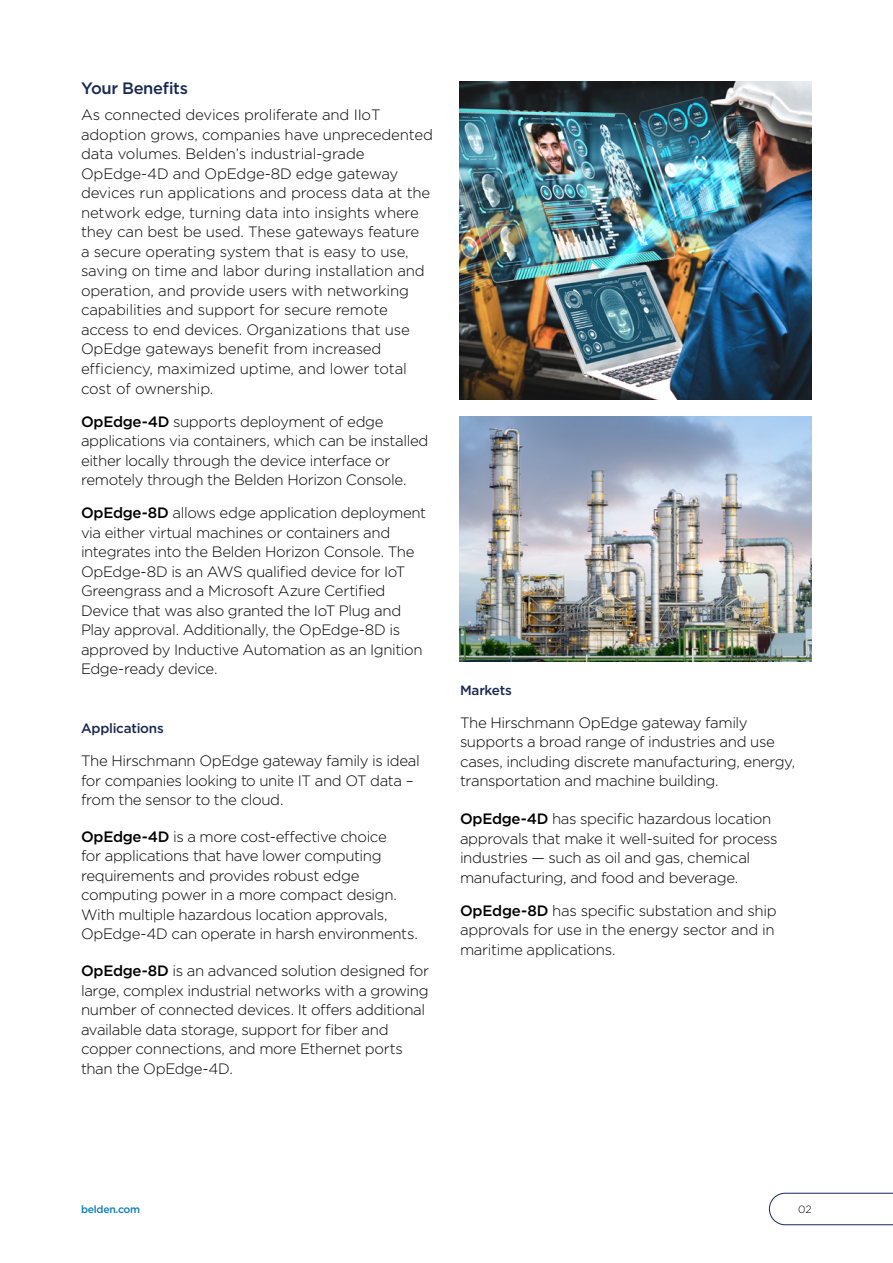
<style>
.page{position:relative;width:893px;height:1263px;background:#fff}
.page>*{position:absolute;margin:0;border:0;box-sizing:border-box;transform-origin:0 0}
.t1{font:500 16.5px "Gotham";letter-spacing:-.025em;color:#182853}
.t2{font:300 15px/19.5px "Gotham";letter-spacing:-.02em;color:#000}
.t3{font:500 13.5px "Gotham";letter-spacing:-.015em;color:#182853}
.t4{font:500 10.5px "Gotham";letter-spacing:-.025em;color:#0b7dbb}
.t5{font:300 10.5px "Gotham";color:#000}
.s1{font-weight:500}
</style>
<div class="page">
<img style="left:460px;top:81px;width:352px;height:319px">
<img style="left:460px;top:416px;width:352px;height:246px">
<svg style="left:769px;top:1193px;width:124px;height:32px"></svg>
<p class="t1" style="left:81px;top:78px;width:108px">Your Benefits</p>
<p class="t2" style="left:81px;top:105px;width:353px">As connected devices proliferate and IIoT adoption grows, companies have unprecedented data volumes. Belden’s industrial-grade OpEdge-4D and OpEdge-8D edge gateway devices run applications and process data at the network edge, turning data into insights where they can best be used. These gateways feature<br>a secure operating system that is easy to use, saving on time and labor during installation and operation, and provide users with networking capabilities and support for secure remote access to end devices. Organizations that use OpEdge gateways benefit from increased efficiency, maximized uptime, and lower total cost of ownership.</p>
<p class="t2" style="left:81px;top:411px;width:349px"><span class="s1">OpEdge-4D</span> supports deployment of edge applications via containers, which can be installed either locally through the device interface or remotely through the Belden Horizon Console.</p>
<p class="t2" style="left:81px;top:502px;width:347px"><span class="s1">OpEdge-8D</span> allows edge application deployment via either virtual machines or containers and integrates into the Belden Horizon Console. The OpEdge-8D is an AWS qualified device for IoT Greengrass and a Microsoft Azure Certified Device that was also granted the IoT Plug and Play approval. Additionally, the OpEdge-8D is approved by Inductive Automation as an Ignition Edge-ready device.</p>
<p class="t3" style="left:81px;top:720px;width:84px">Applications</p>
<p class="t2" style="left:81px;top:751px;width:340px">The Hirschmann OpEdge gateway family is ideal for companies looking to unite IT and OT data – from the sensor to the cloud.</p>
<p class="t2" style="left:81px;top:826px;width:338px"><span class="s1">OpEdge-4D</span> is a more cost-effective choice<br>for applications that have lower computing requirements and provides robust edge computing power in a more compact design.<br>With multiple hazardous location approvals, OpEdge-4D can operate in harsh environments.</p>
<p class="t2" style="left:81px;top:960px;width:350px"><span class="s1">OpEdge-8D</span> is an advanced solution designed for large, complex industrial networks with a growing number of connected devices. It offers additional available data storage, support for fiber and copper connections, and more Ethernet ports than the OpEdge-4D.</p>
<p class="t3" style="left:460px;top:681px;width:53px">Markets</p>
<p class="t2" style="left:460px;top:712px;width:337px">The Hirschmann OpEdge gateway family supports a broad range of industries and use cases, including discrete manufacturing, energy, transportation and machine building.</p>
<p class="t2" style="left:460px;top:809px;width:319px"><span class="s1">OpEdge-4D</span> has specific hazardous location approvals that make it well-suited for process industries — such as oil and gas, chemical manufacturing, and food and beverage.</p>
<p class="t2" style="left:460px;top:900px;width:318px"><span class="s1">OpEdge-8D</span> has specific substation and ship approvals for use in the energy sector and in maritime applications.</p>
<p class="t4" style="left:81px;top:1202px;width:61px">belden.com</p>
<p class="t5" style="left:798px;top:1203px;width:15px">02</p>
</div>
